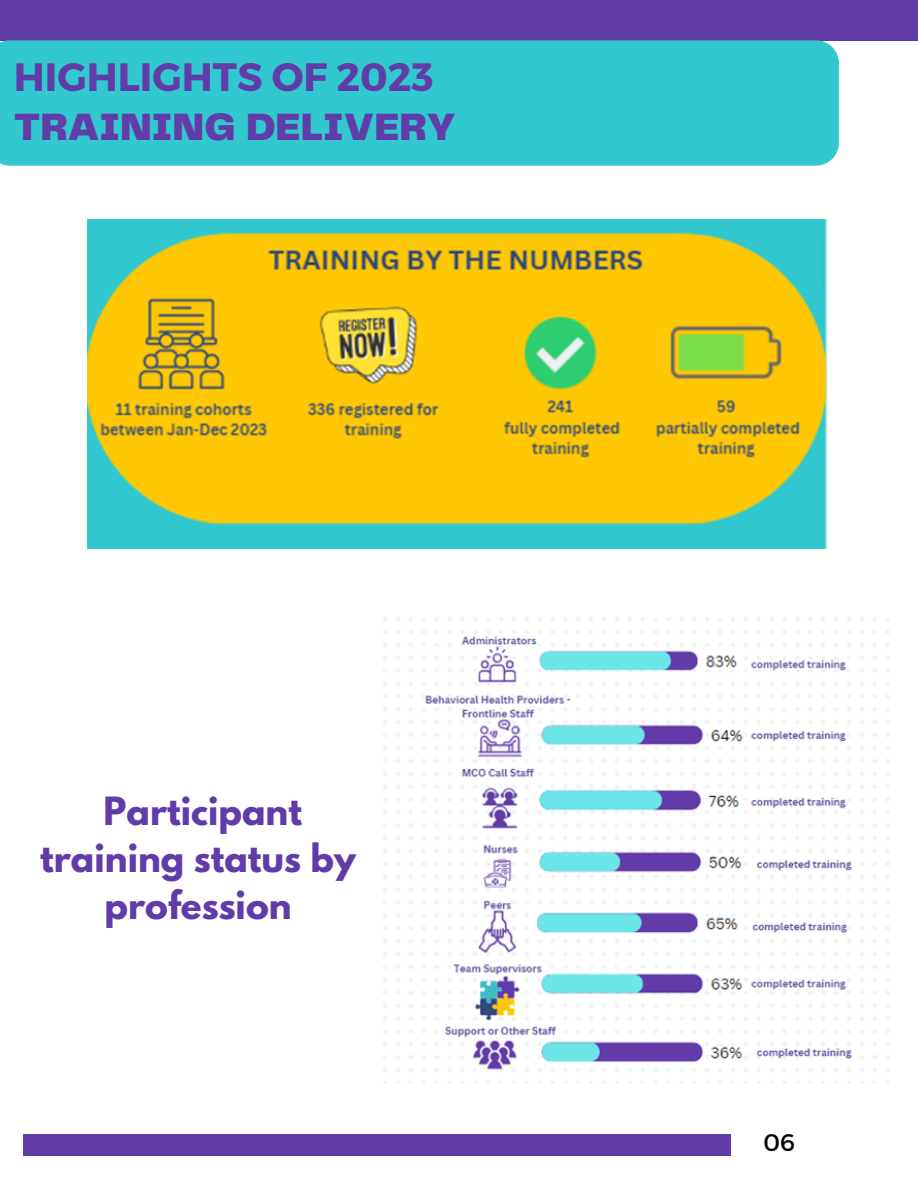
<style>
.page{position:relative;width:918px;height:1188px;background:#fff}
.page>*{position:absolute;margin:0;border:0;box-sizing:border-box;transform-origin:0 0}
.t1{font:700 39.45px "Montserrat";color:#613ca8}
.t2{font:900 39.45px "Telegraf";color:#613ca8}
.t3{font:700 34.5px/47.1px "League Spartan";color:#613ca8;text-align:center}
.t4{font:24px "Montserrat";color:#060606}
</style>
<div class="page">
<div style="left:23px;top:1134px;width:708px;height:22px;background:#613ca8"></div>
<div style="left:0;top:0;width:918px;height:40px;background:#613ca8"></div>
<div style="left:0;top:40px;width:839px;height:126px;background:#32c8cf"></div>
<img style="left:87px;top:220px;width:740px;height:328px">
<img style="left:383px;top:617px;width:507px;height:466px">
<p class="t1" style="left:14px;top:51px;width:421px">HIGHLIGHTS OF 2023</p>
<p class="t2" style="left:14px;top:110px;width:444px">TRAINING DELIVERY</p>
<p class="t3" style="left:40px;top:792px;width:317px">Participant training status by profession</p>
<p class="t4" style="left:764px;top:1126px;width:33px">06</p>
</div>
